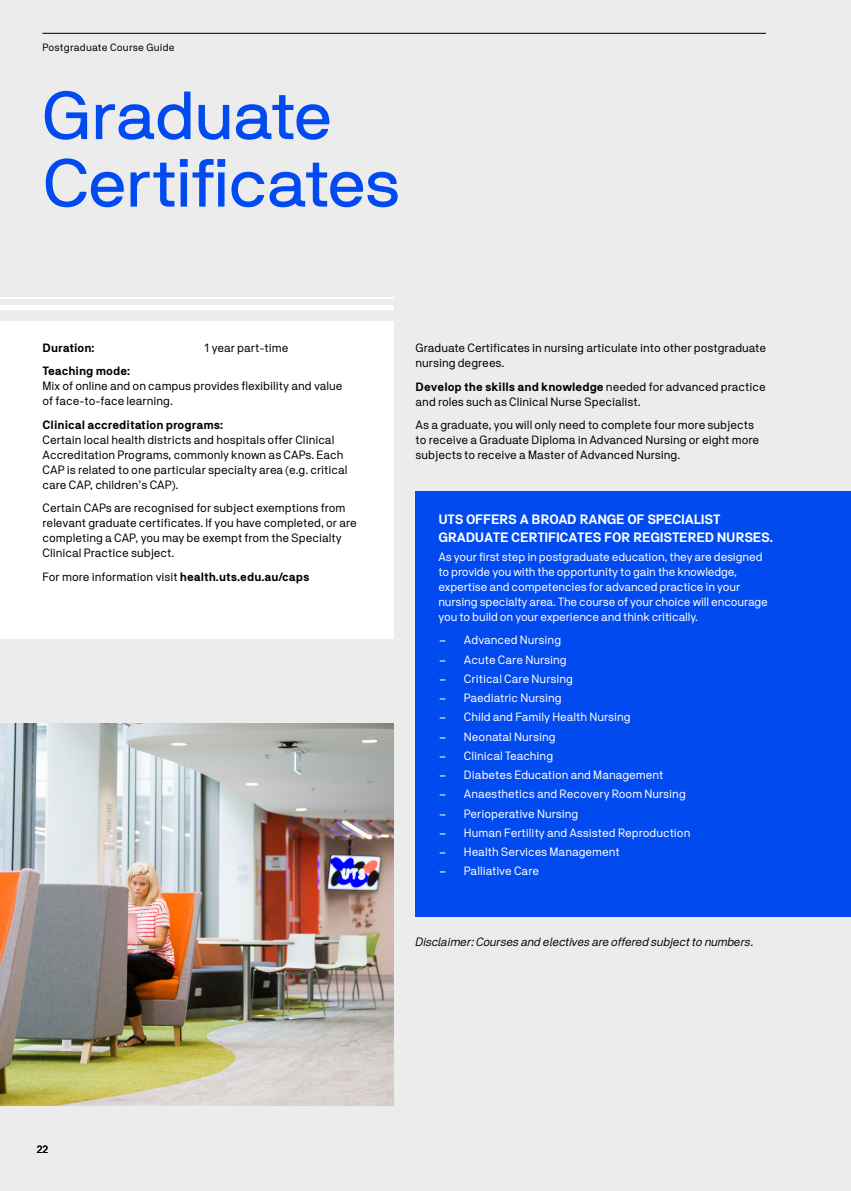
<style>
.page{position:relative;width:851px;height:1191px;background:#fff}
.page>*{position:absolute;margin:0;border:0;box-sizing:border-box;transform-origin:0 0}
.t1{font:67.5px/67.5px "NB International Pro";letter-spacing:-.015em;color:#004af0}
.t2{font:700 13.5px/17.2px "NB Akademie Std";letter-spacing:-.02em;color:#fff}
.t3{font:12px/15px "NB Akademie Std";color:#000}
.t4{font:12px/15px "NB Akademie Std";letter-spacing:-.01em;color:#fff}
.t5{font:italic 12px "NB Akademie Std";color:#000}
.t6{font:700 12px "NB Akademie Std";color:#000}
.t7{font:10.5px "NB Akademie Std";letter-spacing:.02em;color:#000}
.t8{font:10.5px "NB International Pro";color:#000}
.s1{font-weight:700}
.s2{font-family:"NB International Pro"}
</style>
<div class="page">
<div style="left:0;top:0;width:850px;height:1191px;background:#ececec"></div>
<div style="left:415px;top:491px;width:435px;height:425px;background:#004af0"></div>
<img style="left:0;top:723px;width:393px;height:383px">
<div style="left:0;top:321px;width:393px;height:317px;background:#fff"></div>
<div style="left:0;top:305px;width:393px;height:5px;background:#fff"></div>
<hr style="left:0;top:298px;width:393px;height:1px;background:#fff">
<hr style="left:42px;top:33px;width:723px;height:1px;background:#000">
<p class="t7" style="left:42px;top:41px;width:134px">Postgraduate Course Guide</p>
<h1 class="t1" style="left:43px;top:82px;width:360px">Graduate<br>Certificates</h1>
<p class="t6" style="left:43px;top:340px;width:53px">Duration:</p>
<p class="t3" style="left:205px;top:340px;width:85px">1 year part-time</p>
<p class="t6" style="left:43px;top:364px;width:89px">Teaching mode:</p>
<p class="t3" style="left:43px;top:378px;width:301px">Mix of online and on campus provides flexibility and value of face-to-face learning.</p>
<p class="t6" style="left:43px;top:417px;width:182px">Clinical accreditation programs:</p>
<p class="t3" style="left:43px;top:432px;width:306px">Certain local health districts and hospitals offer Clinical Accreditation Programs, commonly known as CAPs. Each CAP is related to one particular specialty area (e.g. critical care CAP, children’s CAP).</p>
<p class="t3" style="left:43px;top:500px;width:316px">Certain CAPs are recognised for subject exemptions from relevant graduate certificates. If you have completed, or are completing a CAP, you may be exempt from the Specialty Clinical Practice subject.</p>
<p class="t3" style="left:43px;top:569px;width:268px">For more information visit <span class="s1">health.uts.edu.au/caps</span></p>
<p class="t3" style="left:415px;top:340px;width:352px">Graduate Certificates in nursing articulate into other postgraduate nursing degrees.</p>
<p class="t3" style="left:415px;top:378px;width:351px"><span class="s1">Develop the skills and knowledge</span> needed for advanced practice and roles such as Clinical Nurse Specialist.</p>
<p class="t3" style="left:415px;top:417px;width:345px">As a graduate, you will only need to complete four more subjects to receive a Graduate Diploma in Advanced Nursing or eight more subjects to receive a Master of Advanced Nursing.</p>
<p class="t2" style="left:438px;top:510px;width:336px">UTS OFFERS A BROAD RANGE OF SPECIALIST<br>GRADUATE CERTIFICATES FOR REGISTERED NURSES.</p>
<p class="t4" style="left:438px;top:549px;width:331px">As your first step in postgraduate education, they are designed to provide you with the opportunity to gain the knowledge, expertise and competencies for advanced practice in your nursing specialty area. The course of your choice will encourage you to build on your experience and think critically.</p>
<p class="t4" style="left:438px;top:632px;width:124px"><span class="s2">–</span> Advanced Nursing</p>
<p class="t4" style="left:438px;top:651px;width:130px"><span class="s2">–</span> Acute Care Nursing</p>
<p class="t4" style="left:438px;top:671px;width:136px"><span class="s2">–</span> Critical Care Nursing</p>
<p class="t4" style="left:438px;top:690px;width:125px"><span class="s2">–</span> Paediatric Nursing</p>
<p class="t4" style="left:438px;top:709px;width:194px"><span class="s2">–</span> Child and Family Health Nursing</p>
<p class="t4" style="left:438px;top:728px;width:119px"><span class="s2">–</span> Neonatal Nursing</p>
<p class="t4" style="left:438px;top:748px;width:116px"><span class="s2">–</span> Clinical Teaching</p>
<p class="t4" style="left:438px;top:767px;width:226px"><span class="s2">–</span> Diabetes Education and Management</p>
<p class="t4" style="left:438px;top:786px;width:249px"><span class="s2">–</span> Anaesthetics and Recovery Room Nursing</p>
<p class="t4" style="left:438px;top:805px;width:141px"><span class="s2">–</span> Perioperative Nursing</p>
<p class="t4" style="left:438px;top:825px;width:253px"><span class="s2">–</span> Human Fertility and Assisted Reproduction</p>
<p class="t4" style="left:438px;top:844px;width:183px"><span class="s2">–</span> Health Services Management</p>
<p class="t4" style="left:438px;top:863px;width:102px"><span class="s2">–</span> Palliative Care</p>
<p class="t5" style="left:415px;top:934px;width:339px">Disclaimer: Courses and electives are offered subject to numbers.</p>
<p class="t8" style="left:37px;top:1143px;width:13px">22</p>
</div>
